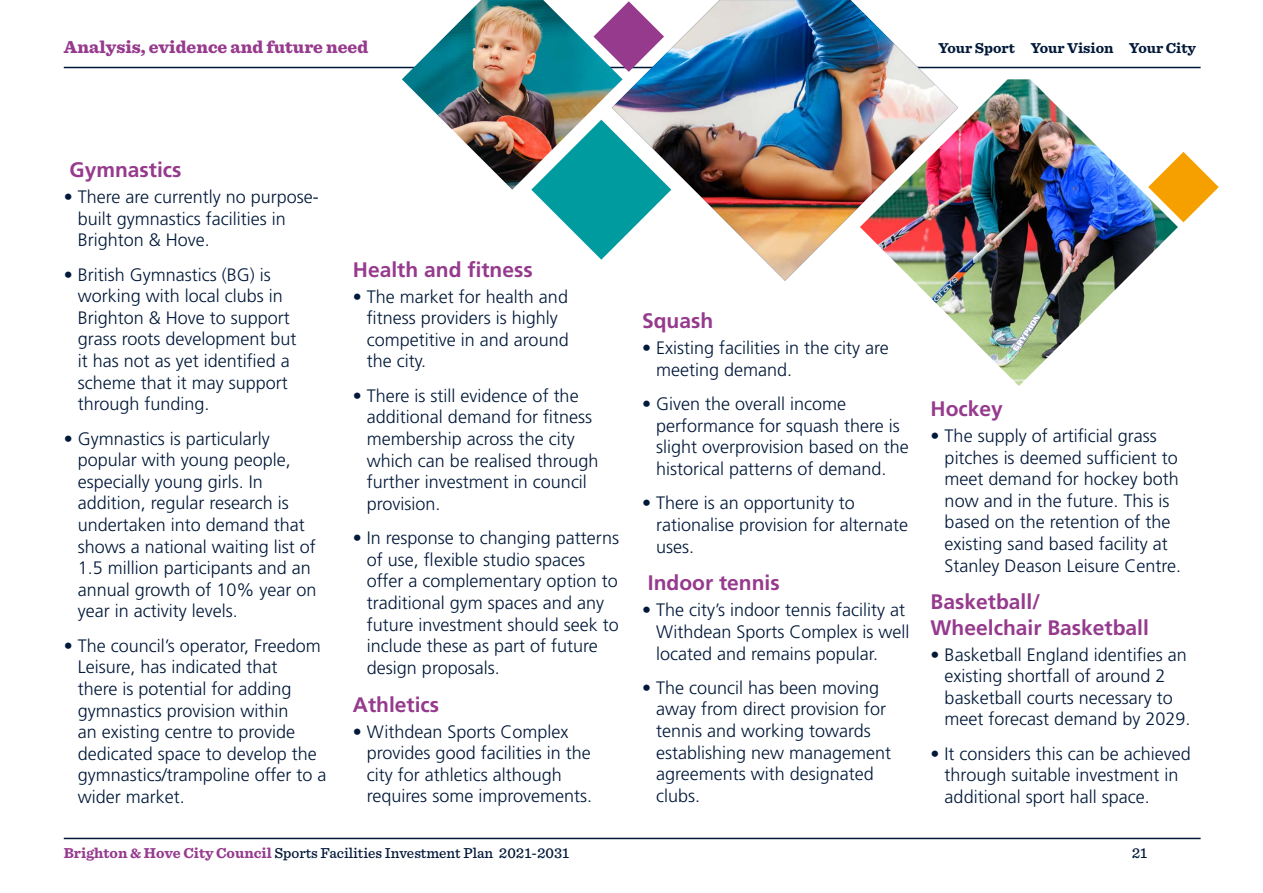
<style>
.page{position:relative;width:1263px;height:893px;background:#fff}
.page>*{position:absolute;margin:0;border:0;box-sizing:border-box;transform-origin:0 0}
.Sub_heads_H3{font:700 21px/25.2px "Frutiger";color:#963a8d}
.Body_Text_P{font:300 18px/21.6px "Frutiger";color:#001839}
.t1{font:900 18px "Sentinel";color:#963a8d}
.t2{font:500 15px "Sentinel";color:#001839}
.t3{font:700 15px "Sentinel";color:#001839}
.s1{font-weight:700;color:#963a8d}
</style>
<div class="page">
<hr style="left:64px;top:838px;width:1136px;height:1px;background:#001839">
<hr style="left:64px;top:67px;width:1136px;height:1px;background:#001839">
<img style="left:622px;top:0;width:336px;height:281px">
<img style="left:402px;top:0;width:220px;height:190px">
<svg style="left:531px;top:120px;width:140px;height:140px"></svg>
<svg style="left:593px;top:1px;width:71px;height:71px"></svg>
<img style="left:860px;top:79px;width:318px;height:307px">
<svg style="left:1148px;top:152px;width:71px;height:70px"></svg>
<p class="t1" style="left:64px;top:32px;width:306px">Analysis, evidence and future need</p>
<p class="t3" style="left:938px;top:36px;width:259px">Your Sport Your Vision Your City</p>
<p class="Sub_heads_H3" style="left:70px;top:157px;width:113px">Gymnastics</p>
<p class="Body_Text_P" style="left:78px;top:186px;width:243px;text-indent:-14px">• There are currently no purpose&shy;built gymnastics facilities in<br>Brighton &amp; Hove.</p>
<p class="Body_Text_P" style="left:78px;top:264px;width:220px;text-indent:-14px">• British Gymnastics (BG) is working with local clubs in<br>Brighton &amp; Hove to support grass roots development but it has not as yet identified a scheme that it may support through funding.</p>
<p class="Body_Text_P" style="left:78px;top:427px;width:240px;text-indent:-14px">• Gymnastics is particularly popular with young people, especially young girls. In addition, regular research is undertaken into demand that shows a national waiting list of<br>1.5 million participants and an annual growth of 10% year on year in activity levels.</p>
<p class="Body_Text_P" style="left:78px;top:635px;width:250px;text-indent:-14px">• The council’s operator, Freedom<br>Leisure, has indicated that<br>there is potential for adding gymnastics provision within<br>an existing centre to provide dedicated space to develop the gymnastics/trampoline offer to a wider market.</p>
<p class="Sub_heads_H3" style="left:353px;top:257px;width:181px">Health and fitness</p>
<p class="Body_Text_P" style="left:367px;top:286px;width:203px;text-indent:-14px">• The market for health and fitness providers is highly competitive in and around the city.</p>
<p class="Body_Text_P" style="left:367px;top:385px;width:233px;text-indent:-14px">• There is still evidence of the additional demand for fitness membership across the city which can be realised through further investment in council provision.</p>
<p class="Body_Text_P" style="left:367px;top:527px;width:254px;text-indent:-14px">• In response to changing patterns of use, flexible studio spaces offer a complementary option to traditional gym spaces and any future investment should seek to include these as part of future design proposals.</p>
<p class="Sub_heads_H3" style="left:353px;top:692px;width:88px">Athletics</p>
<p class="Body_Text_P" style="left:367px;top:720px;width:227px;text-indent:-14px">• Withdean Sports Complex provides good facilities in the city for athletics although requires some improvements.</p>
<p class="Sub_heads_H3" style="left:642px;top:308px;width:73px">Squash</p>
<p class="Body_Text_P" style="left:656px;top:337px;width:234px;text-indent:-14px">• Existing facilities in the city are meeting demand.</p>
<p class="Body_Text_P" style="left:656px;top:393px;width:254px;text-indent:-14px">• Given the overall income performance for squash there is slight overprovision based on the historical patterns of demand.</p>
<p class="Body_Text_P" style="left:656px;top:492px;width:253px;text-indent:-14px">• There is an opportunity to rationalise provision for alternate uses.</p>
<p class="Sub_heads_H3" style="left:648px;top:570px;width:133px">Indoor tennis</p>
<p class="Body_Text_P" style="left:656px;top:599px;width:255px;text-indent:-14px">• The city’s indoor tennis facility at<br>Withdean Sports Complex is well located and remains popular.</p>
<p class="Body_Text_P" style="left:656px;top:677px;width:237px;text-indent:-14px">• The council has been moving away from direct provision for tennis and working towards establishing new management agreements with designated clubs.</p>
<p class="Sub_heads_H3" style="left:931px;top:396px;width:74px">Hockey</p>
<p class="Body_Text_P" style="left:945px;top:425px;width:238px;text-indent:-14px">• The supply of artificial grass pitches is deemed sufficient to meet demand for hockey both now and in the future. This is based on the retention of the existing sand based facility at<br>Stanley Deason Leisure Centre.</p>
<p class="Sub_heads_H3" style="left:931px;top:589px;width:220px">Basketball/<br>Wheelchair Basketball</p>
<p class="Body_Text_P" style="left:945px;top:643px;width:247px;text-indent:-14px">• Basketball England identifies an existing shortfall of around 2 basketball courts necessary to meet forecast demand by 2029.</p>
<p class="Body_Text_P" style="left:945px;top:743px;width:248px;text-indent:-14px">• It considers this can be achieved through suitable investment in additional sport hall space.</p>
<p class="t2" style="left:64px;top:842px;width:507px"><span class="s1">Brighton &amp; Hove City Council</span> Sports Facilities Investment Plan 2021-2031</p>
<p class="t2" style="left:1132px;top:842px;width:17px">21</p>
</div>
